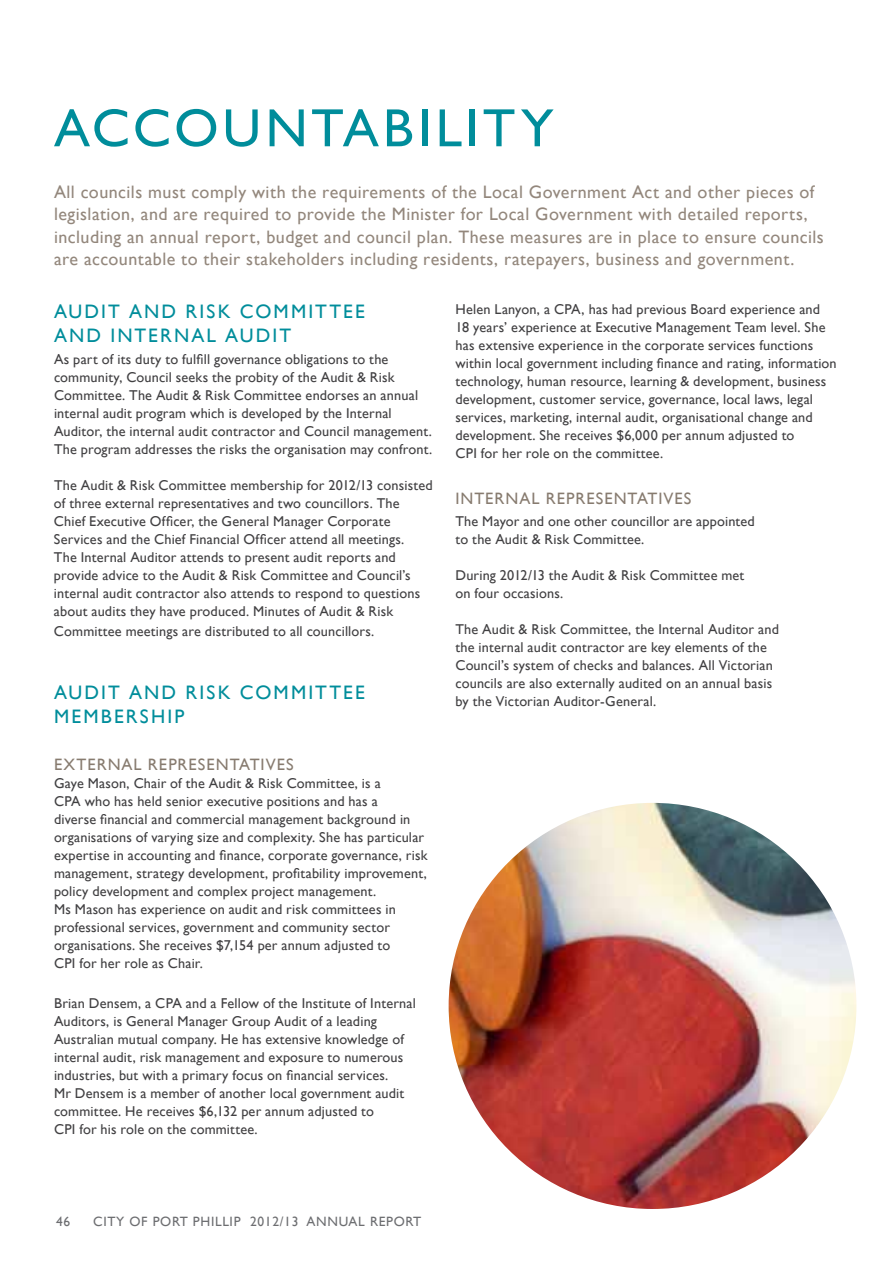
<style>
.page{position:relative;width:893px;height:1263px;background:#fff}
.page>*{position:absolute;margin:0;border:0;box-sizing:border-box;transform-origin:0 0}
.t1{font:54px "Gill Sans";letter-spacing:.07em;color:#008d9b}
.t2{font:19.5px "Gill Sans";letter-spacing:.105em;color:#008d9b}
.t3{font:18px/22.5px "Gill Sans";letter-spacing:.025em;color:#93877c}
.t4{font:16.5px "Gill Sans";letter-spacing:.055em;color:#877b6f}
.t5{font:14.25px/18px "Gill Sans";letter-spacing:.01em;color:#414042}
.t6{font:13.5px "Gill Sans";letter-spacing:.05em;color:#6d6e71}
</style>
<div class="page">
<img style="left:449px;top:803px;width:407px;height:406px">
<h1 class="t1" style="left:54px;top:97px;width:501px">Accountability</h1>
<p class="t3" style="left:54px;top:181px;width:771px">All councils must comply with the requirements of the Local Government Act and other pieces of legislation, and are required to provide the Minister for Local Government with detailed reports, including an annual report, budget and council plan. These measures are in place to ensure councils are accountable to their stakeholders including residents, ratepayers, business and government.</p>
<h2 class="t2" style="left:54px;top:300px;width:29px">AUDIT</h2>
<h2 class="t2" style="left:129px;top:300px;width:31px">AND</h2>
<h2 class="t2" style="left:186px;top:300px;width:12px">RISK</h2>
<h2 class="t2" style="left:240px;top:300px;width:81px">COMMITTEE</h2>
<h2 class="t2" style="left:54px;top:324px;width:31px">AND</h2>
<h2 class="t2" style="left:110px;top:324px;width:14px">INTERN</h2>
<h2 class="t2" style="left:191px;top:324px;width:62px">AL AUDIT</h2>
<p class="t5" style="left:54px;top:350px;width:380px">As part of its duty to fulfill governance obligations to the community, Council seeks the probity of the Audit &amp; Risk Committee. The Audit &amp; Risk Committee endorses an annual internal audit program which is developed by the I nternal Auditor, the internal audit contractor and Council management.<br>The program addresses the risks the organisation may confront.</p>
<p class="t5" style="left:54px;top:476px;width:380px">The Audit &amp; Risk Committee membership for 2012/13 consisted of three external representatives and two councillors. The Chief Executive Officer, the General Manager Corporate Services and the Chief Financial Officer attend all meetings.<br>The Internal Auditor attends to present audit reports and provide advice to the Audit &amp; Risk Committee and Council’s internal audit contractor also attends to respond to questions about audits they have produced. Minutes of Audit &amp; Risk</p>
<p class="t5" style="left:54px;top:622px;width:322px">Committee meetings are distributed to all councillors.</p>
<p class="t5" style="left:455px;top:300px;width:383px">Helen Lanyon, a CPA, has had previous Board experience and 18 years’ experience at Executive Management Team level. She has extensive experience in the corporate services functions within local government including finance and rating, information technology, human resource, learning &amp; development, business development, customer service, governance, local laws, legal services, marketing, internal audit, organisational change and development. She receives $6,000 per annum adjusted to<br>CPI for her role on the committee.</p>
<p class="t4" style="left:455px;top:488px;width:12px">INTERN</p>
<p class="t4" style="left:519px;top:488px;width:68px">AL REPRESENT</p>
<p class="t4" style="left:637px;top:488px;width:21px">ATIVES</p>
<p class="t5" style="left:455px;top:512px;width:301px">The Mayor and one other councillor are appointed to the Audit &amp; Risk Committee.</p>
<p class="t5" style="left:455px;top:566px;width:290px">During 2012/13 the Audit &amp; Risk Committee met on four occasions.</p>
<p class="t5" style="left:455px;top:620px;width:325px">The Audit &amp; Risk Committee, the I nternal Auditor and the internal audit contractor are key elements of the Council’s system of checks and balances. All Victorian councils are also externally audited on an annual basis by the Victorian Auditor-General.</p>
<h2 class="t2" style="left:54px;top:681px;width:29px">AUDIT</h2>
<h2 class="t2" style="left:129px;top:681px;width:31px">AND</h2>
<h2 class="t2" style="left:186px;top:681px;width:12px">RISK</h2>
<h2 class="t2" style="left:240px;top:681px;width:81px">COMMITTEE</h2>
<h2 class="t2" style="left:54px;top:705px;width:73px">MEMBERSHI</h2>
<h2 class="t2" style="left:174px;top:705px;width:11px">P</h2>
<p class="t4" style="left:54px;top:754px;width:12px">EXTERN</p>
<p class="t4" style="left:122px;top:754px;width:68px">AL REPRESENT</p>
<p class="t4" style="left:239px;top:754px;width:21px">ATIVES</p>
<p class="t5" style="left:54px;top:774px;width:375px">Gaye Mason, Chair of the Audit &amp; Risk Committee, is a<br>CPA who has held senior executive positions and has a<br>diverse financial and commercial management background in organisations of varying size and complexity. She has particular expertise in accounting and finance, corporate governance, risk management, strategy development, profitability improvement, policy development and complex project management.<br>Ms Mason has experience on audit and risk committees in professional services, government and community sector organisations. She receives $7,154 per annum adjusted to<br>CPI for her role as Chair.</p>
<p class="t5" style="left:54px;top:994px;width:363px">Brian Densem, a CPA and a Fellow of the Institute of Internal Auditors, is General Manager Group Audit of a leading Australian mutual company. H e has extensive knowledge of internal audit, risk management and exposure to numerous industries, but with a primary focus on financial services.<br>Mr Densem is a member of another local government audit committee. He receives $6,132 per annum adjusted to<br>CPI for his role on the committee.</p>
<p class="t6" style="left:56px;top:1213px;width:16px">46</p>
<p class="t6" style="left:93px;top:1213px;width:330px">City of Port Phillip 2012/13 Annual Report</p>
</div>
